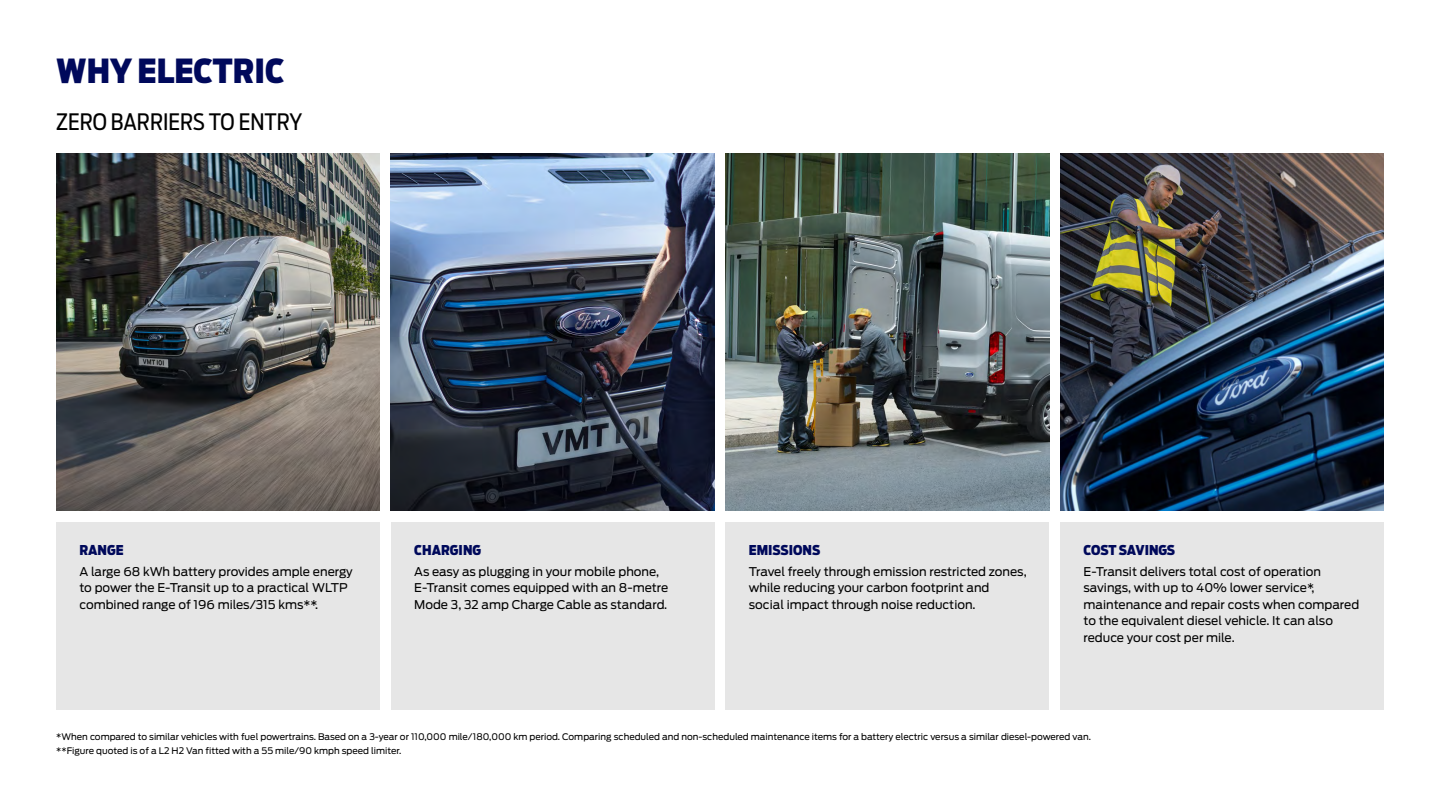
<style>
.page{position:relative;width:1440px;height:810px;background:#fff}
.page>*{position:absolute;margin:0;border:0;box-sizing:border-box;transform-origin:0 0}
.t1{font:900 33px "Ford Antenna Cond";color:#00095b}
.t2{font:22.5px "Ford Antenna Cond";color:#000}
.t3{font:900 13.5px "Ford Antenna Cond";color:#00095b}
.t4{font:900 13.5px "Ford Antenna Cond";letter-spacing:-.02em;color:#00095b}
.t5{font:12px/16.5px "Ford Antenna";color:#000}
.t6{font:9px/14.2px "Ford Antenna";color:#000}
</style>
<div class="page">
<div style="left:1060px;top:522px;width:324px;height:188px;background:#e6e6e6"></div>
<div style="left:726px;top:522px;width:323px;height:188px;background:#e6e6e6"></div>
<div style="left:391px;top:522px;width:323px;height:188px;background:#e6e6e6"></div>
<div style="left:56px;top:522px;width:324px;height:188px;background:#e6e6e6"></div>
<img style="left:56px;top:154px;width:324px;height:357px">
<img style="left:726px;top:154px;width:323px;height:357px">
<img style="left:391px;top:154px;width:323px;height:357px">
<img style="left:1060px;top:154px;width:324px;height:357px">
<h1 class="t1" style="left:56px;top:40px;width:230px">WHY ELECTRIC</h1>
<h2 class="t2" style="left:56px;top:102px;width:248px">ZERO BARRIERS TO ENTRY</h2>
<p class="t3" style="left:80px;top:538px;width:46px">RANGE</p>
<p class="t5" style="left:80px;top:562px;width:275px">A large 68 kWh battery provides ample energy to power the E-Transit up to a practical WLTP combined range of 196 miles/315 kms**.</p>
<p class="t3" style="left:414px;top:538px;width:69px">CHARGING</p>
<p class="t5" style="left:414px;top:562px;width:256px">As easy as plugging in your mobile phone,<br>E-Transit comes equipped with an 8-metre<br>Mode 3, 32 amp Charge Cable as standard.</p>
<p class="t3" style="left:749px;top:538px;width:73px">EMISSIONS</p>
<p class="t5" style="left:749px;top:562px;width:279px">Travel freely through emission restricted zones, while reducing your carbon footprint and social impact through noise reduction.</p>
<p class="t4" style="left:1084px;top:538px;width:93px">COST SAVINGS</p>
<p class="t5" style="left:1084px;top:562px;width:277px">E-Transit delivers total cost of operation savings, with up to 40% lower service*, maintenance and repair costs when compared to the equivalent diesel vehicle. It can also reduce your cost per mile.</p>
<p class="t6" style="left:56px;top:728px;width:1036px">*When compared to similar vehicles with fuel powertrains. Based on a 3-year or 110,000 mile/180,000 km period. Comparing scheduled and non-scheduled maintenance items for a battery electric versus a similar diesel-powered van. **Figure quoted is of a L2 H2 Van fitted with a 55 mile/90 kmph speed limiter.</p>
</div>
